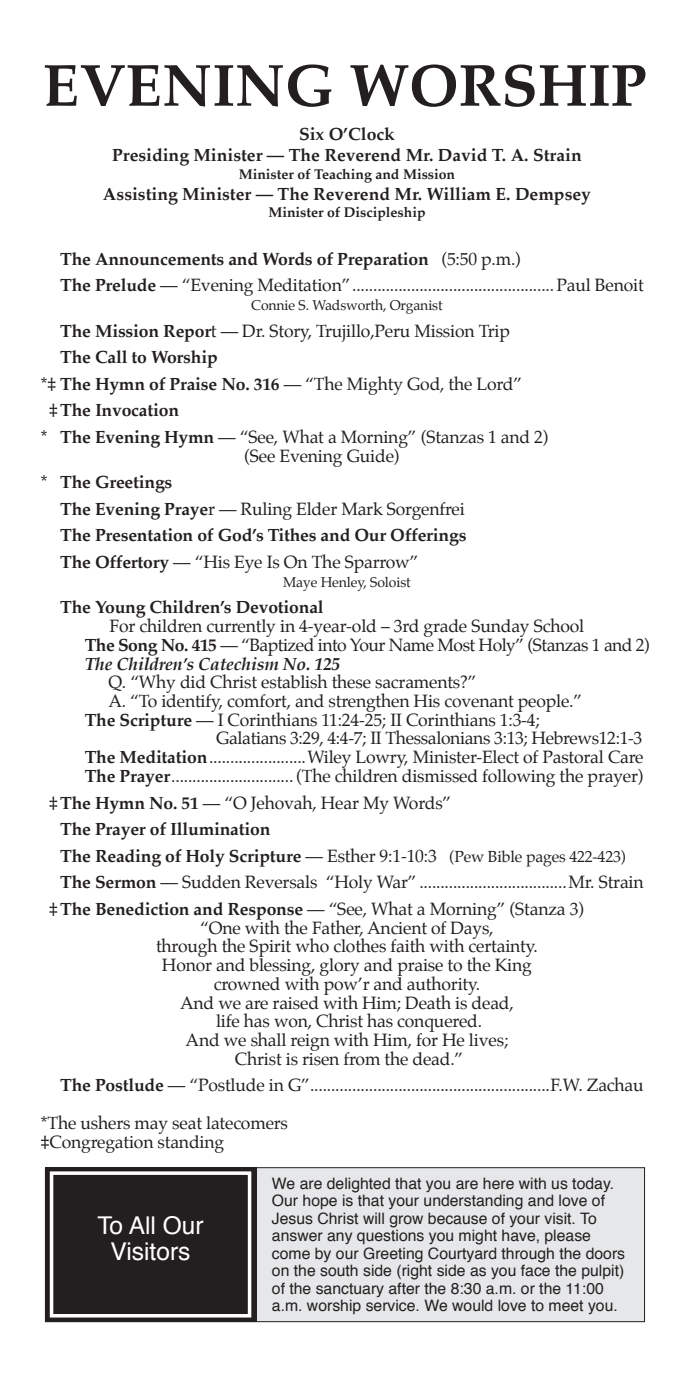
<style>
.page{position:relative;width:690px;height:1386px;background:#fff}
.page>*{position:absolute;margin:0;border:0;box-sizing:border-box;transform-origin:0 0}
.t1{font:700 59.5px "Palatino";color:#231f20}
.t2{font:24.5px/26.2px "Helvetica";color:#fff;text-align:center}
.t3{font:17.5px/18.7px "Palatino";letter-spacing:-.01em;color:#231f20}
.t4{font:700 17.5px/26.6px "Palatino";letter-spacing:-.01em;color:#231f20;text-align:center}
.t5{font:15.75px/17.5px "Helvetica";color:#231f20}
.t6{font:700 14px "Palatino";color:#231f20}
.t7{font:14px "Palatino";letter-spacing:-.01em;color:#231f20}
.s1{font-weight:700}
.s2{font-weight:400}
.s3{font-weight:700;font-style:italic}
.s4{font-weight:400;font-size:15.75px}
</style>
<div class="page">
<div style="left:45px;top:1168px;width:599px;height:154px;background:#e6e7e9"></div>
<div style="left:45px;top:1167px;width:211px;height:155px;background:#231f20"></div>
<div style="left:50px;top:1171px;width:201px;height:147px;border:4px solid #fff"></div>
<h1 class="t1" style="left:43px;top:49px;width:125px">Evening</h1>
<h1 class="t1" style="left:349px;top:49px;width:100px">Worship</h1>
<p class="t4" style="left:112px;top:126px;width:470px;line-height:21px">Six O’Clock<br>Presiding Minister — The Reverend Mr. David T. A. Strain</p>
<p class="t6" style="left:238px;top:165px;width:218px">Minister of Teaching and Mission</p>
<p class="t4" style="left:103px;top:182px;width:489px">Assisting Minister — The Reverend Mr. William E. Dempsey</p>
<p class="t6" style="left:268px;top:204px;width:159px">Minister of Discipleship</p>
<p class="t3" style="left:60px;top:247px;width:584px;line-height:26.6px"><span class="s1">The Announcements and Words of Preparation</span> (5:50 p.m.)<br><span class="s1">The Prelude</span> — “Evening Meditation”................................................Paul Benoit</p>
<p class="t7" style="left:251px;top:296px;width:193px">Connie S. Wadsworth, Organist</p>
<p class="t3" style="left:60px;top:323px;width:451px"><span class="s1">The Mission Repor</span>t — Dr. Story, Trujillo,Peru Mission Trip</p>
<p class="t4" style="left:60px;top:346px;width:159px">The Call to Worship</p>
<p class="t3" style="left:41px;top:376px;width:482px">*‡ <span class="s1">The Hymn of Praise No. 316</span> — “The Mighty God, the Lord”</p>
<p class="t4" style="left:49px;top:399px;width:131px"><span class="s2">‡</span>The Invocation</p>
<p class="t3" style="left:41px;top:429px;width:509px">* <span class="s1">The Evening Hymn</span> — “See, What a Morning” (Stanzas 1 and 2)</p>
<p class="t3" style="left:244px;top:448px;width:157px">(See Evening Guide)</p>
<p class="t4" style="left:60px;top:471px;width:407px;text-align:left;text-indent:-19px"><span class="s2">*</span> The Greetings<br>The Evening Praye<span class="s2">r — Ruling Elder Mark Sorgenfrei </span>The Presentation of God’s Tithes and Our Offerings The Offertory <span class="s2">— “His Eye Is On The Sparrow”</span></p>
<p class="t7" style="left:283px;top:573px;width:129px">Maye Henley, Soloist</p>
<p class="t4" style="left:60px;top:596px;width:265px">The Young Children’s Devotional</p>
<p class="t3" style="left:85px;top:618px;width:566px;text-indent:25px">For children currently in 4-year-old – 3rd grade Sunday School<br><span class="s1">The Song No. 415</span> — “Baptized into Your Name Most Holy” (Stanzas 1 and 2)<br><span class="s3">The Children’s Catechism No. 125</span></p>
<p class="t3" style="left:108px;top:674px;width:369px">Q. “Why did Christ establish these sacraments?”</p>
<p class="t3" style="left:108px;top:693px;width:475px">A. “To identify, comfort, and strengthen His covenant people.”</p>
<p class="t3" style="left:85px;top:712px;width:456px"><span class="s1">The Scripture</span> — I Corinthians 11:24-25; II Corinthians 1:3-4;</p>
<p class="t3" style="left:216px;top:731px;width:427px">Galatians 3:29, 4:4-7; II Thessalonians 3:13; Hebrews12:1-3</p>
<p class="t3" style="left:85px;top:749px;width:560px"><span class="s1">The Meditation</span>.......................Wiley Lowry, Minister-Elect of Pastoral Care</p>
<p class="t3" style="left:85px;top:768px;width:560px"><span class="s1">The Prayer</span>............................. (The children dismissed following the prayer)</p>
<p class="t3" style="left:49px;top:795px;width:403px">‡<span class="s1">The Hymn No. 51</span> — “O Jehovah, Hear My Words”</p>
<p class="t4" style="left:60px;top:818px;width:211px">The Prayer of Illumination</p>
<p class="t4" style="left:60px;top:844px;width:567px">The Reading of Holy Scripture <span class="s2">— Esther 9:1-10:3</span> <span class="s4">(Pew Bible pages 422-423)</span></p>
<p class="t3" style="left:60px;top:874px;width:584px"><span class="s1">The Sermon</span> — Sudden Reversals “Holy War” ...................................Mr. Strain</p>
<p class="t3" style="left:49px;top:901px;width:536px">‡<span class="s1">The Benediction and Response</span> — “See, What a Morning” (Stanza 3)</p>
<p class="t3" style="left:156px;top:920px;width:383px;text-align:center">“One with the Father, Ancient of Days,<br>through the Spirit who clothes faith with certainty.<br>Honor and blessing, glory and praise to the King crowned with pow’r and authority.<br>And we are raised with Him; Death is dead,<br>life has won, Christ has conquered.<br>And we shall reign with Him, for He lives;<br>Christ is risen from the dead.”</p>
<p class="t3" style="left:41px;top:1068px;width:603px;line-height:37.4px;text-indent:19px"><span class="s1">The Postlude</span> — “Postlude in G”.........................................................F.W. Zachau *The ushers may seat latecomers</p>
<p class="t3" style="left:41px;top:1134px;width:185px">‡Congregation standing</p>
<h2 class="t2" style="left:97px;top:1211px;width:108px">To All Our<br>Visitors</h2>
<p class="t5" style="left:272px;top:1174px;width:354px">We are delighted that you are here with us today.<br>Our hope is that your understanding and love of Jesus Christ will grow because of your visit. To answer any questions you might have, please come by our Greeting Courtyard through the doors on the south side (right side as you face the pulpit) of the sanctuary after the 8:30 a.m. or the 11:00 a.m. worship service. We would love to meet you.</p>
</div>
